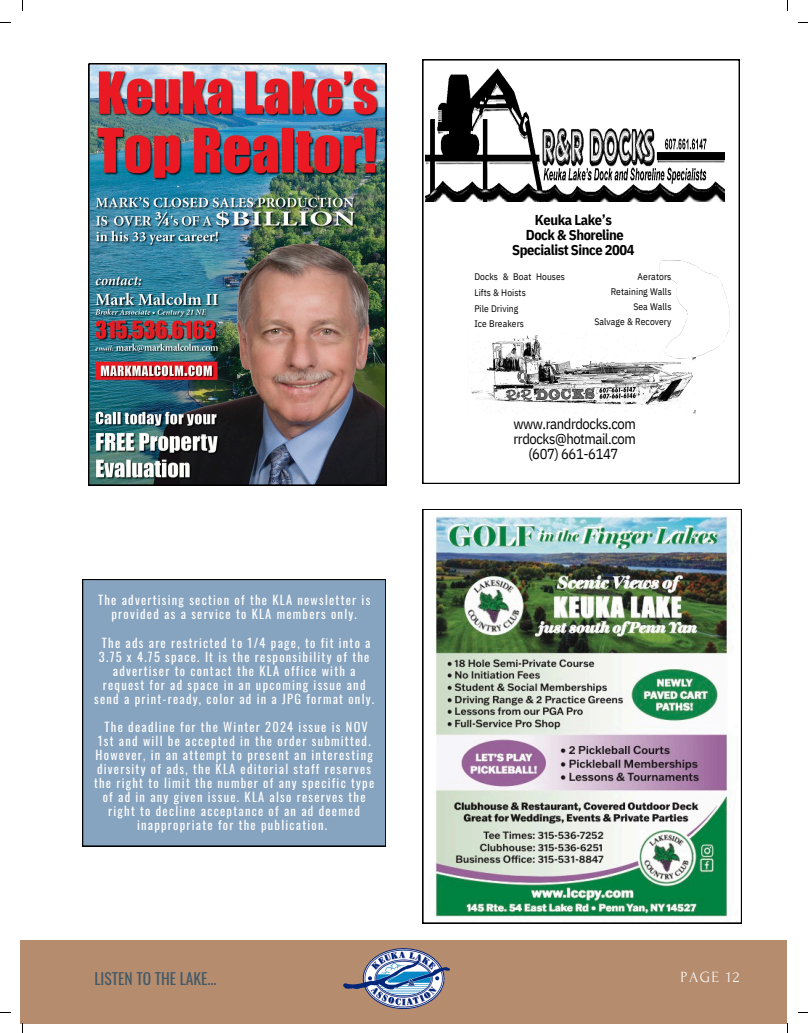
<style>
.page{position:relative;width:808px;height:1033px;background:#fff}
.page>*{position:absolute;margin:0;border:0;box-sizing:border-box;transform-origin:0 0}
.t1{font:15.5px "Oswald";color:#435967}
.t2{font:15.5px "Forum";letter-spacing:.1em;color:#fafafa}
.t3{font:14.5px/15.4px "IBM Plex Sans Cond";letter-spacing:-.03em;color:#000;text-align:center}
.t4{font:700 14.38px/15px "IBM Plex Sans Cond";letter-spacing:-.03em;color:#000;text-align:center}
.t5{font:12.38px/14px "Oswald";letter-spacing:.1em;color:#fefefe;text-align:center}
.t6{font:9.5px/15.6px "IBM Plex Sans Cond";letter-spacing:.01em;color:#000}
</style>
<div class="page">
<div style="left:21px;top:940px;width:765px;height:83px;background:#b58c6e"></div>
<img style="left:343px;top:948px;width:106px;height:60px">
<img style="left:422px;top:509px;width:319px;height:414px">
<img style="left:425px;top:59px;width:299px;height:1px">
<svg style="left:422px;top:60px;width:317px;height:423px"></svg>
<img style="left:89px;top:64px;width:297px;height:421px">
<div style="left:82px;top:579px;width:303px;height:267px;background:#86a3bf"></div>
<p class="t4" style="left:512px;top:212px;width:124px">Keuka Lake’s<br>Dock &amp; Shoreline<br>Specialist Since 2004</p>
<p class="t6" style="left:474px;top:269px;width:92px">Docks &amp; Boat Houses<br>Lifts &amp; Hoists</p>
<p class="t6" style="left:474px;top:300px;width:45px">Pile Driving</p>
<p class="t6" style="left:474px;top:316px;width:51px">Ice Breakers</p>
<p class="t6" style="left:637px;top:268px;width:35px">Aerators</p>
<h4 class="t6" style="left:610px;top:283px;width:62px">Retaining Walls</h4>
<h5 class="t6" style="left:633px;top:298px;width:40px">Sea Walls</h5>
<h5 class="t6" style="left:594px;top:313px;width:79px">Salvage &amp; Recovery</h5>
<p class="t5" style="left:98px;top:592px;width:274px">The advertising section of the KLA newsletter is provided as a service to KLA members only.</p>
<h1 class="t5" style="left:94px;top:635px;width:281px">The ads are restricted to 1/4 page, to fit into a 3.75 x 4.75 space. It is the responsibility of the advertiser to contact the KLA office with a request for ad space in an upcoming issue and send a print-ready, color ad in a JPG format only.</h1>
<h1 class="t5" style="left:94px;top:719px;width:282px">The deadline for the Winter 2024 issue is NOV 1st and will be accepted in the order submitted.<br>However, in an attempt to present an interesting diversity of ads, the KLA editorial staff reserves the right to limit the number of any specific type of ad in any given issue. KLA also reserves the right to decline acceptance of an ad deemed inappropriate for the publication.</h1>
<h5 class="t3" style="left:513px;top:415px;width:124px">www.randrdocks.com rrdocks@hotmail.com (607) 661-6147</h5>
<p class="t1" style="left:94px;top:966px;width:123px">LISTEN TO THE LAKE...</p>
<p class="t2" style="left:680px;top:968px;width:61px">PAGE 12</p>
</div>
